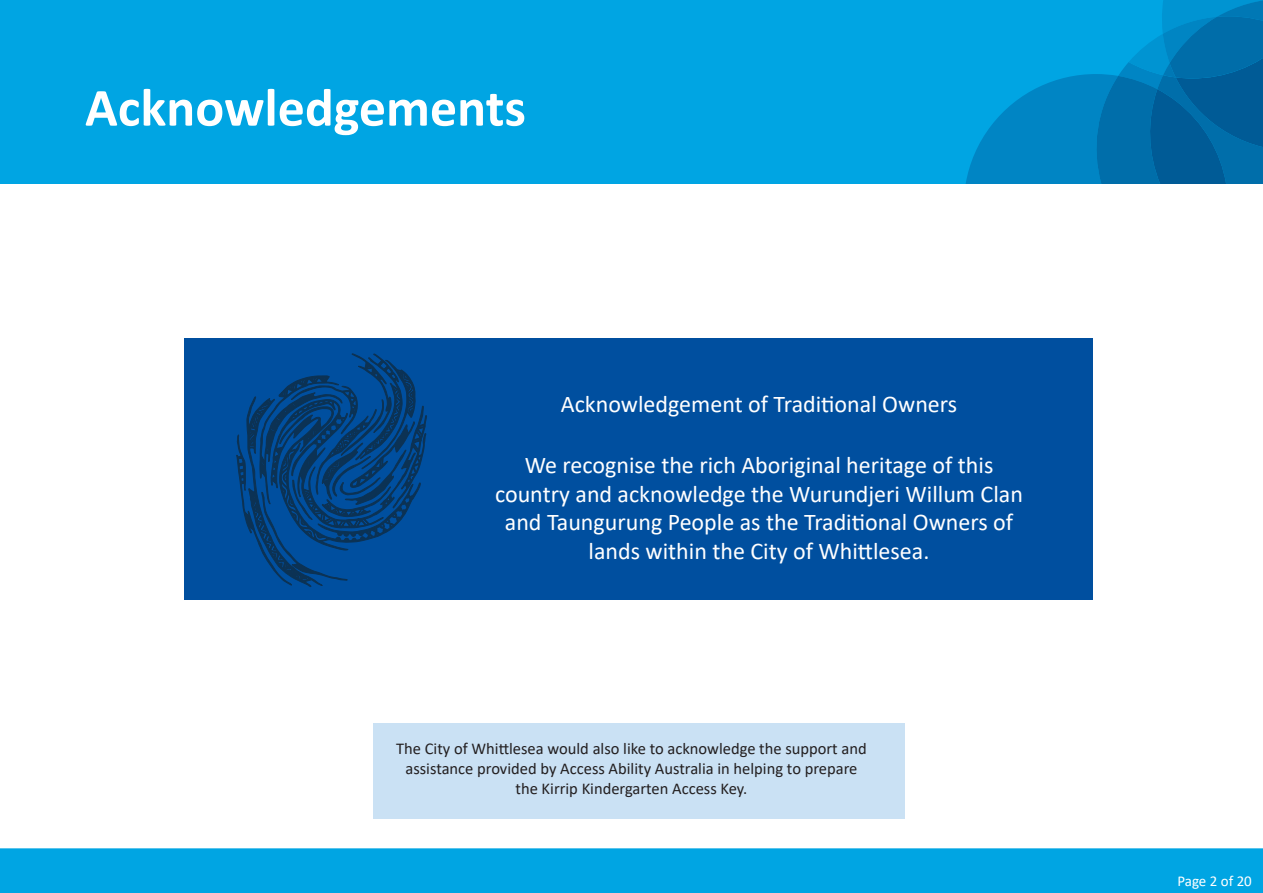
<style>
.page{position:relative;width:1263px;height:893px;background:#fff}
.page>*{position:absolute;margin:0;border:0;box-sizing:border-box;transform-origin:0 0}
.t1{font:700 54px "Calibri";color:#fff}
.t2{font:24px/28.8px "Calibri";color:#fff;text-align:center}
.t3{font:16.5px/19.8px "Calibri";color:#231f20;text-align:center}
.t4{font:15px "Calibri";color:#fff}
</style>
<div class="page">
<div style="left:185px;top:338px;width:908px;height:261px;background:#004f9f"></div>
<div style="left:373px;top:723px;width:531px;height:96px;background:#cae1f4"></div>
<div style="left:0;top:0;width:1263px;height:184px;background:#00a5e3"></div>
<svg style="left:966px;top:0;width:297px;height:184px"></svg>
<div style="left:0;top:848px;width:1263px;height:45px;background:#00a5e3"></div>
<svg style="left:236px;top:353px;width:191px;height:234px"></svg>
<p class="t1" style="left:85px;top:69px;width:442px">Acknowledgements</p>
<p class="t2" style="left:561px;top:389px;width:398px">Acknowledgement of Traditional Owners</p>
<p class="t2" style="left:495px;top:450px;width:529px">We recognise the rich Aboriginal heritage of this country and acknowledge the Wurundjeri Willum Clan and Taungurung People as the Traditional Owners of lands within the City of Whittlesea.</p>
<p class="t3" style="left:396px;top:739px;width:472px">The City of Whittlesea would also like to acknowledge the support and assistance provided by Access Ability Australia in helping to prepare the Kirrip Kindergarten Access Key.</p>
<p class="t4" style="left:1177px;top:871px;width:76px">Page 2 of 20</p>
</div>
